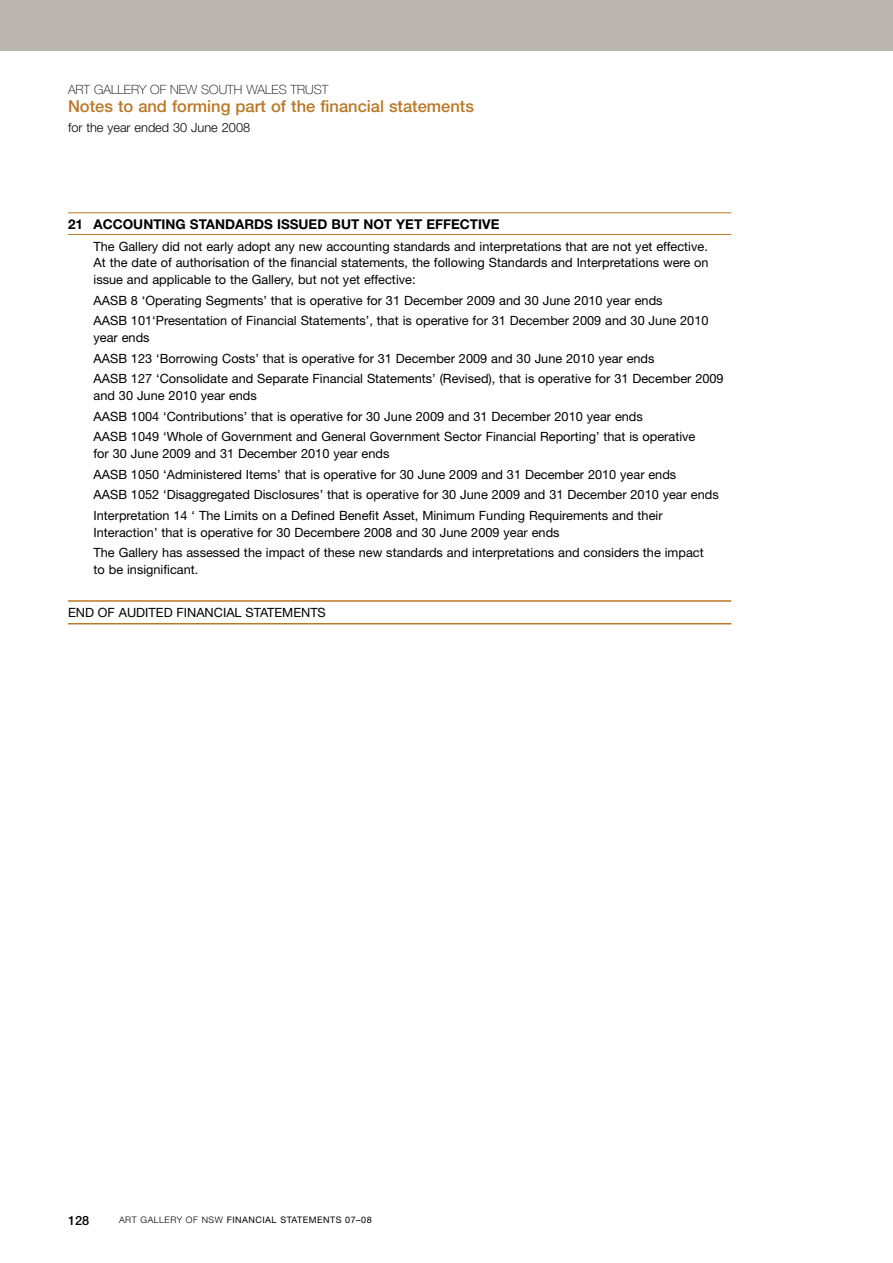
<style>
.page{position:relative;width:893px;height:1263px;background:#fff}
.page>*{position:absolute;margin:0;border:0;box-sizing:border-box;transform-origin:0 0}
.t1{font:500 16.5px "Helvetica Neue";color:#ba7825}
.t2{font:700 13.5px "Helvetica Neue";color:#000}
.t3{font:12.75px/20.7px "Helvetica Neue";color:#000}
.t4{font:100 12.75px "Helvetica Neue";color:#000}
.t5{font:300 12.75px "Helvetica Neue";color:#000}
.t6{font:500 12.75px "Helvetica Neue";color:#000}
.t7{font:9px "Helvetica Neue";letter-spacing:.055em;color:#000}
.s1{font-weight:300}
</style>
<div class="page">
<div style="left:0;top:0;width:893px;height:51px;background:#bab5af"></div>
<hr style="left:68px;top:213px;width:663px;height:1px;background:#ba7825">
<hr style="left:68px;top:234px;width:663px;height:1px;background:#ba7825">
<hr style="left:68px;top:600px;width:663px;height:2px;background:#ba7825">
<hr style="left:68px;top:623px;width:663px;height:1px;background:#ba7825">
<p class="t4" style="left:68px;top:85px;width:262px">ART GALLERY OF NEW SOUTH WALES TRUST</p>
<p class="t1" style="left:68px;top:100px;width:407px">Notes to and forming part of the financial statements</p>
<p class="t5" style="left:68px;top:123px;width:184px">for the year ended 30 June 2008</p>
<p class="t2" style="left:68px;top:219px;width:433px">21 ACCOUNTING STANDARDS ISSUED BUT NOT YET EFFECTIVE</p>
<p class="t3" style="left:94px;top:239px;width:617px;line-height:16.5px;text-align:justify">The Gallery did not early adopt any new accounting standards and interpretations that are not yet effective.<br>At the date of authorisation of the financial statements, the following Standards and Interpretations were on issue and applicable to the Gallery, but not yet effective:</p>
<p class="t3" style="left:94px;top:291px;width:616px">AASB 8 ‘Operating Segments’ that is operative for 31 December 2009 and 30 June 2010 year ends<br>AASB 101‘Presentation of Financial Statements’, that is operative for 31 December 2009 and 30 June 2010</p>
<p class="t3" style="left:94px;top:328px;width:632px">year ends<br>AASB 123 ‘Borrowing Costs’ that is operative for 31 December 2009 and 30 June 2010 year ends<br>AASB 127 ‘Consolidate and Separate Financial Statements’ (Revised), that is operative for 31 December 2009</p>
<p class="t3" style="left:94px;top:386px;width:603px">and 30 June 2010 year ends<br>AASB 1004 ‘Contributions’ that is operative for 30 June 2009 and 31 December 2010 year ends<br>AASB 1049 ‘Whole of Government and General Government Sector Financial Reporting’ that is operative</p>
<p class="t3" style="left:94px;top:444px;width:627px">for 30 June 2009 and 31 December 2010 year ends<br>AASB 1050 ‘Administered Items’ that is operative for 30 June 2009 and 31 December 2010 year ends<br>AASB 1052 ‘Disaggregated Disclosures’ that is operative for 30 June 2009 and 31 December 2010 year ends Interpretation 14 ‘ The Limits on a Defined Benefit Asset, Minimum Funding Requirements and their</p>
<p class="t3" style="left:94px;top:523px;width:612px">Interaction’ that is operative for 30 Decembere 2008 and 30 June 2009 year ends<br>The Gallery has assessed the impact of these new standards and interpretations and considers the impact</p>
<p class="t3" style="left:94px;top:560px;width:106px">to be insignificant.</p>
<p class="t3" style="left:68px;top:604px;width:259px">END OF AUDITED FINANCIAL STATEMENTS</p>
<p class="t6" style="left:68px;top:1216px;width:23px">128</p>
<p class="t7" style="left:119px;top:1216px;width:254px"><span class="s1">ART GALLERY OF NSW</span> FINANCIAL STATEMENTS 07–08</p>
</div>
